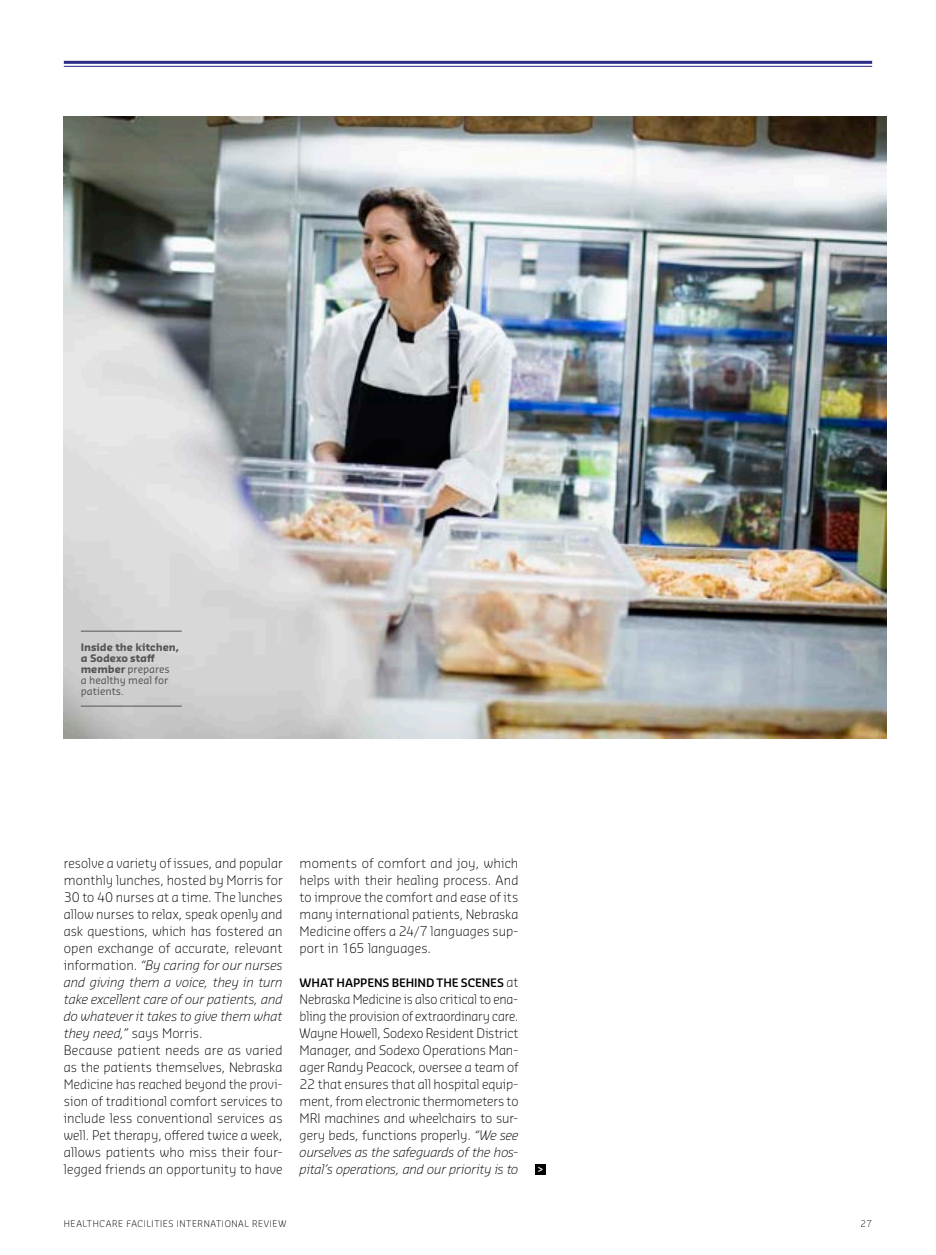
<style>
.page{position:relative;width:936px;height:1255px;background:#fff}
.page>*{position:absolute;margin:0;border:0;box-sizing:border-box;transform-origin:0 0}
.t1{font:300 12.9px/17px "Sansa Pro";letter-spacing:.005em;color:#000;text-align:justify}
.t2{font:600 11.4px "Sansa Pro";letter-spacing:-.01em;color:#000}
.t3{font:700 10.2px/11.1px "Sansa Pro";color:#555}
.t4{font:600 9.75px "Sansa Pro";color:#fff}
.t5{font:300 9px "Sansa Pro";letter-spacing:.07em;color:#000}
.s1{font-weight:400}
.s2{font-style:italic}
.s3{font-weight:300;font-size:12.9px}
</style>
<div class="page">
<div style="left:535px;top:1163px;width:10px;height:11px;background:#000"></div>
<hr style="left:64px;top:61px;width:808px;height:3px;background:#2a2b86">
<hr style="left:64px;top:66px;width:808px;height:1px;background:#2a2b86">
<img style="left:64px;top:117px;width:822px;height:621px">
<hr style="left:81px;top:630px;width:101px;height:1px;background:#555">
<hr style="left:81px;top:705px;width:101px;height:1px;background:#555">
<p class="t3" style="left:81px;top:641px;width:100px">Inside the kitchen, a Sodexo staff member <span class="s1">prepares<br>a healthy meal for patients.</span></p>
<p class="t1" style="left:64px;top:854px;width:220px;text-align:left">resolve a variety of issues, and popular monthly lunches, hosted by Morris for 30 to 40 nurses at a time. The lunches allow nurses to relax, speak openly and ask questions, which has fostered an open exchange of accurate, relevant information. <span class="s2">“By caring for our nurses and giving them a voice, they in turn take excellent care of our patients, and do whatever it takes to give them what they need,”</span> says Morris.<br>Because patient needs are as varied as the patients themselves, Nebraska Medicine has reached beyond the provi&shy;sion of traditional comfort services to include less conventional services as well. Pet therapy, offered twice a week, allows patients who miss their four&shy;legged friends an opportunity to have</p>
<p class="t1" style="left:299px;top:854px;width:220px">moments of comfort and joy, which helps with their healing process. And to improve the comfort and ease of its many international patients, Nebraska Medicine offers a 24/7 languages sup&shy;port in 165 languages.</p>
<p class="t2" style="left:299px;top:975px;width:220px">WHAT HAPPENS BEHIND THE SCENES <span class="s3">at</span></p>
<p class="t1" style="left:299px;top:990px;width:220px">Nebraska Medicine is also critical to ena&shy;bling the provision of extraordinary care.<br>Wayne Howell, Sodexo Resident District Manager, and Sodexo Operations Man&shy;ager Randy Peacock, oversee a team of 22 that ensures that all hospital equip&shy;ment, from electronic thermometers to MRI machines and wheelchairs to sur&shy;gery beds, functions properly. <span class="s2">“We see ourselves as the safeguards of the hos&shy;pital’s operations, and our priority is to</span></p>
<p class="t4" style="left:537px;top:1162px;width:8px">&gt;</p>
<p class="t5" style="left:64px;top:1217px;width:93px">H ealthcare FACI LITIES</p>
<p class="t5" style="left:177px;top:1217px;width:110px">International review</p>
<p class="t5" style="left:860px;top:1217px;width:13px">27</p>
</div>
